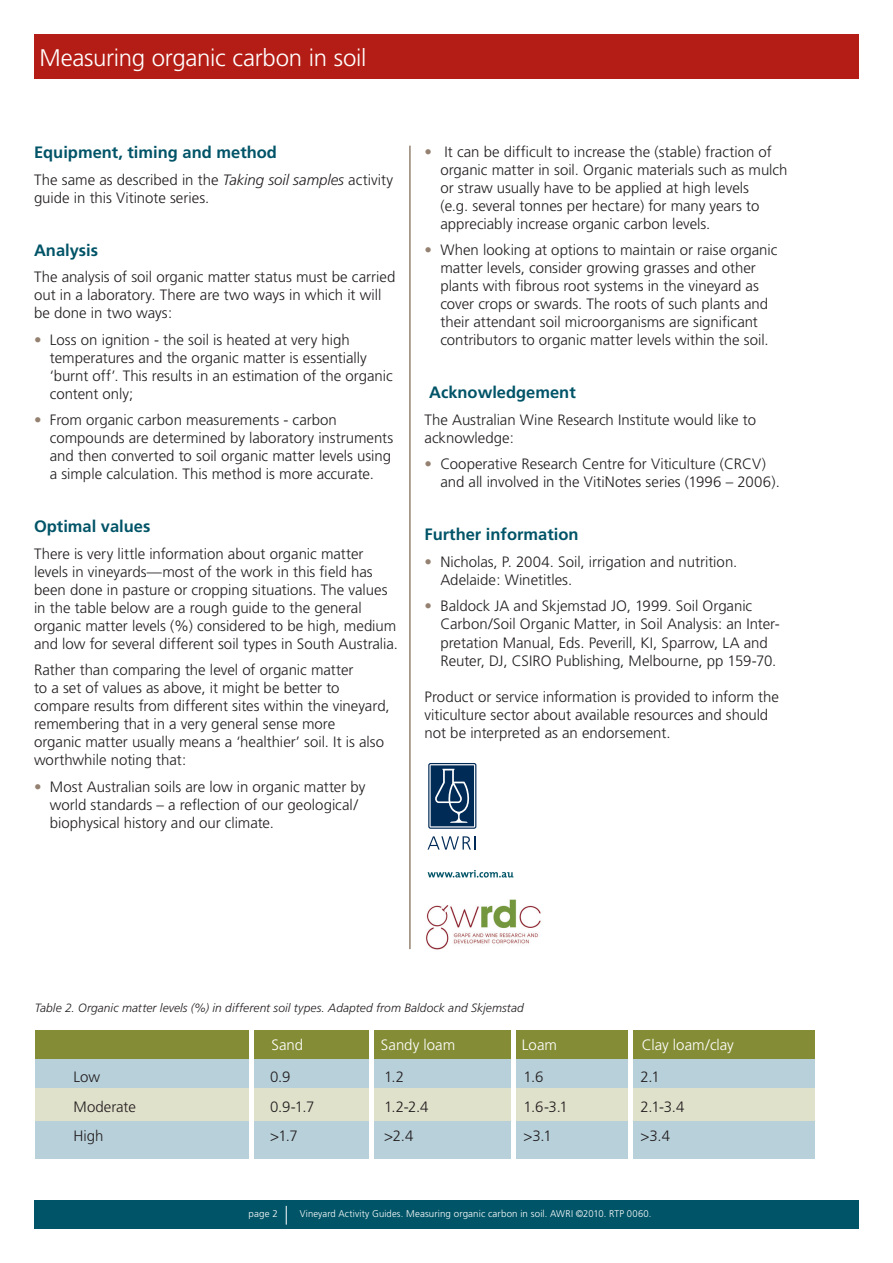
<style>
.page{position:relative;width:893px;height:1263px;background:#fff}
.page>*{position:absolute;margin:0;border:0;box-sizing:border-box;transform-origin:0 0}
.t1{font:300 24px "Frutiger";letter-spacing:-.01em;color:#fff}
.t2{font:700 16.5px "Frutiger";color:#005467}
.t3{font:300 15px/18px "Frutiger";letter-spacing:-.005em;color:#231f20}
.t4{font:300 15px "Frutiger";letter-spacing:-.005em;color:#fff}
.t5{font:italic 300 12px "Frutiger";letter-spacing:.005em;color:#231f20}
.t6{font:300 9.75px "Frutiger";letter-spacing:.015em;color:#fff}
.s1{font-style:italic}
.s2{color:#958171}
</style>
<div class="page">
<hr style="left:409px;top:146px;width:2px;height:803px;background:#958171">
<div style="left:34px;top:34px;width:825px;height:44px;background:#b41d15"></div>
<div style="left:34px;top:1200px;width:825px;height:29px;background:#005467"></div>
<svg style="left:286px;top:1206px;width:1px;height:18px"></svg>
<div style="left:35px;top:1087px;width:779px;height:34px;background:#e0e1cb"></div>
<div style="left:35px;top:1059px;width:779px;height:28px;background:#b8d0da"></div>
<div style="left:35px;top:1121px;width:779px;height:38px;background:#b8d0da"></div>
<div style="left:35px;top:1030px;width:779px;height:29px;background:#848d35"></div>
<hr style="left:250px;top:1027px;width:4px;height:132px;background:#fff">
<hr style="left:369px;top:1027px;width:4px;height:132px;background:#fff">
<hr style="left:511px;top:1027px;width:4px;height:132px;background:#fff">
<hr style="left:628px;top:1027px;width:4px;height:132px;background:#fff">
<svg style="left:428px;top:870px;width:85px;height:7px"></svg>
<svg style="left:427px;top:836px;width:49px;height:13px"></svg>
<div style="left:429px;top:763px;width:47px;height:65px;background:#a2b1c1;border-radius:2px"></div>
<div style="left:428px;top:763px;width:48px;height:66px;border:1px solid #002b57;border-radius:2px"></div>
<svg style="left:431px;top:765px;width:43px;height:61px;background:#23486e"></svg>
<img style="left:426px;top:899px;width:115px;height:51px">
<p class="t1" style="left:39px;top:44px;width:329px">Measuring organic carbon in soil</p>
<p class="t2" style="left:34px;top:143px;width:244px">Equipment, timing and method</p>
<p class="t3" style="left:34px;top:171px;width:361px">The same as described in the <span class="s1">Taking soil samples</span> activity guide in this Vitinote series.</p>
<p class="t2" style="left:34px;top:240px;width:66px">Analysis</p>
<p class="t3" style="left:34px;top:268px;width:363px">The analysis of soil organic matter status must be carried out in a laboratory. There are two ways in which it will be done in two ways:</p>
<p class="t3" style="left:50px;top:331px;width:344px;text-indent:-16px"><span class="s2">•</span> Loss on ignition - the soil is heated at very high temperatures and the organic matter is essentially ‘burnt off’. This results in an estimation of the organic content only;</p>
<p class="t3" style="left:50px;top:411px;width:345px;text-indent:-16px"><span class="s2">•</span> From organic carbon measurements - carbon compounds are determined by laboratory instruments and then converted to soil organic matter levels using a simple calculation. This method is more accurate.</p>
<p class="t2" style="left:34px;top:517px;width:118px">Optimal values</p>
<p class="t3" style="left:34px;top:545px;width:365px">There is very little information about organic matter levels in vineyards—most of the work in this field has been done in pasture or cropping situations. The values in the table below are a rough guide to the general organic matter levels (%) considered to be high, medium and low for several different soil types in South Australia.</p>
<p class="t3" style="left:34px;top:661px;width:357px">Rather than comparing the level of organic matter<br>to a set of values as above, it might be better to compare results from different sites within the vineyard, remembering that in a very general sense more<br>organic matter usually means a ‘healthier’ soil. It is also worthwhile noting that:</p>
<p class="t3" style="left:50px;top:778px;width:317px;text-indent:-16px"><span class="s2">•</span> Most Australian soils are low in organic matter by world standards – a reflection of our geological/ biophysical history and our climate.</p>
<p class="t3" style="left:440px;top:143px;width:349px;text-indent:-16px"><span class="s2">•</span> It can be difficult to increase the (stable) fraction of organic matter in soil. Organic materials such as mulch or straw usually have to be applied at high levels<br>(e.g. several tonnes per hectare) for many years to appreciably increase organic carbon levels.</p>
<p class="t3" style="left:424px;top:241px;width:354px;text-align:center"><span class="s2">•</span> When looking at options to maintain or raise organic matter levels, consider growing grasses and other plants with fibrous root systems in the vineyard as cover crops or swards. The roots of such plants and their attendant soil microorganisms are significant contributors to organic matter levels within the soil.</p>
<p class="t2" style="left:429px;top:383px;width:148px">Acknowledgement</p>
<p class="t3" style="left:424px;top:411px;width:333px">The Australian Wine Research Institute would like to acknowledge:</p>
<p class="t3" style="left:440px;top:455px;width:341px;text-indent:-16px"><span class="s2">•</span> Cooperative Research Centre for Viticulture (CRCV) and all involved in the VitiNotes series (1996 – 2006).</p>
<p class="t2" style="left:424px;top:525px;width:156px">Further information</p>
<p class="t3" style="left:440px;top:553px;width:298px;text-indent:-16px"><span class="s2">•</span> Nicholas, P. 2004. Soil, irrigation and nutrition.<br>Adelaide: Winetitles.</p>
<p class="t3" style="left:440px;top:597px;width:341px;text-indent:-16px"><span class="s2">•</span> Baldock JA and Skjemstad JO, 1999. Soil Organic Carbon/Soil Organic Matter, in Soil Analysis: an Inter&shy;pretation Manual, Eds. Peverill, KI, Sparrow, LA and Reuter, DJ, CSIRO Publishing, Melbourne, pp 159-70.</p>
<p class="t3" style="left:424px;top:687px;width:356px">Product or service information is provided to inform the viticulture sector about available resources and should not be interpreted as an endorsement.</p>
<p class="t5" style="left:35px;top:1001px;width:491px">Table 2. Organic matter levels (%) in different soil types. Adapted from Baldock and Skjemstad</p>
<p class="t4" style="left:271px;top:1036px;width:33px">Sand</p>
<p class="t4" style="left:381px;top:1036px;width:76px">Sandy loam</p>
<p class="t4" style="left:522px;top:1036px;width:37px">Loam</p>
<p class="t4" style="left:642px;top:1036px;width:93px">Clay loam/clay</p>
<p class="t3" style="left:74px;top:1068px;width:28px">Low</p>
<p class="t3" style="left:270px;top:1068px;width:22px">0.9</p>
<p class="t3" style="left:384px;top:1068px;width:22px">1.2</p>
<p class="t3" style="left:524px;top:1068px;width:21px">1.6</p>
<p class="t3" style="left:641px;top:1068px;width:21px">2.1</p>
<p class="t3" style="left:74px;top:1097px;width:64px">Moderate</p>
<p class="t3" style="left:270px;top:1097px;width:46px">0.9-1.7</p>
<p class="t3" style="left:384px;top:1097px;width:46px">1.2-2.4</p>
<p class="t3" style="left:524px;top:1097px;width:46px">1.6-3.1</p>
<p class="t3" style="left:641px;top:1097px;width:45px">2.1-3.4</p>
<p class="t3" style="left:74px;top:1127px;width:31px">High</p>
<p class="t3" style="left:270px;top:1127px;width:29px">&gt;1.7</p>
<p class="t3" style="left:384px;top:1127px;width:31px">&gt;2.4</p>
<p class="t3" style="left:524px;top:1127px;width:30px">&gt;3.1</p>
<p class="t3" style="left:641px;top:1127px;width:31px">&gt;3.4</p>
<p class="t6" style="left:249px;top:1208px;width:31px">page 2</p>
<p class="t6" style="left:300px;top:1208px;width:353px">Vineyard Activity Guides. Measuring organic carbon in soil. AWRI ©2010. RTP 0060.</p>
</div>
